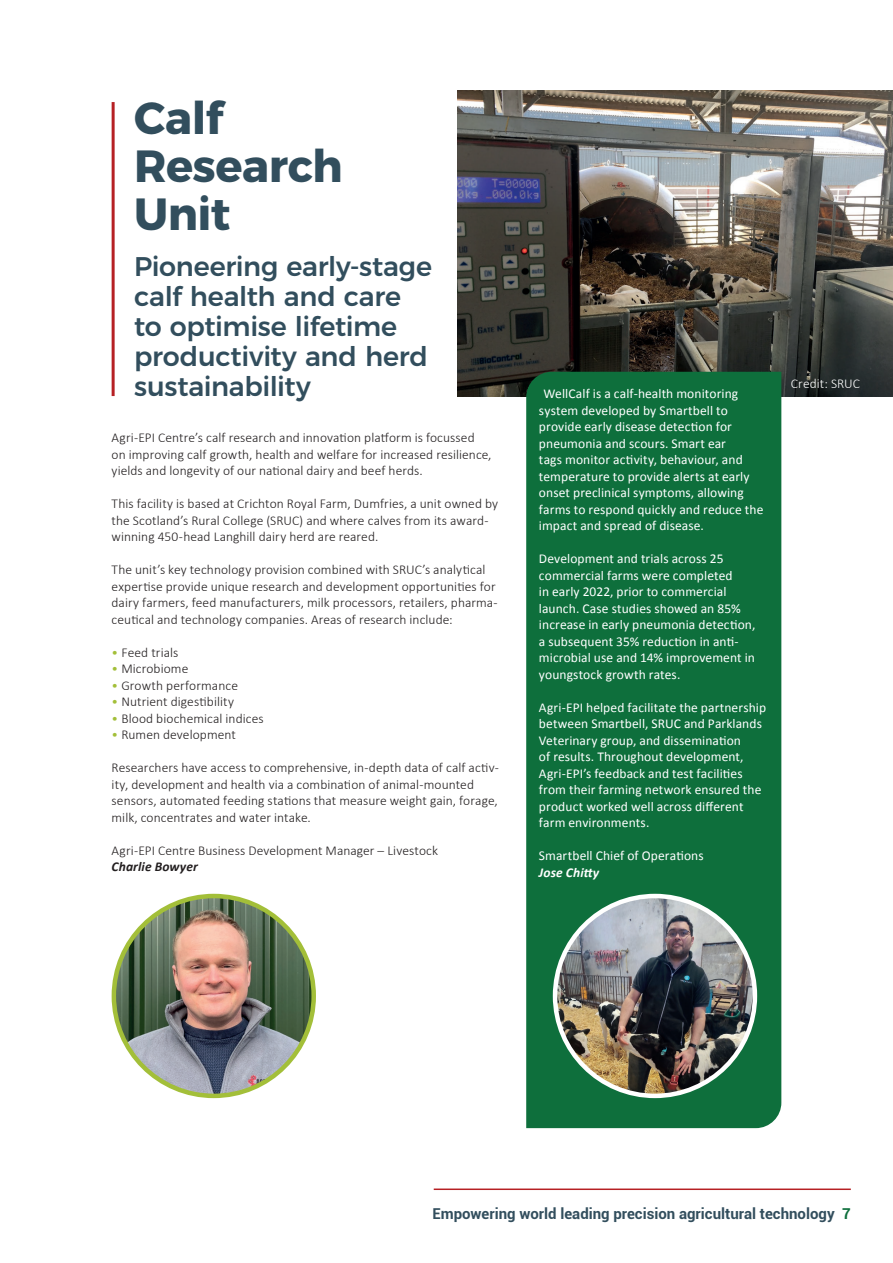
<style>
.page{position:relative;width:893px;height:1263px;background:#fff}
.page>*{position:absolute;margin:0;border:0;box-sizing:border-box;transform-origin:0 0}
.t1{font:700 45px "Montserrat";letter-spacing:-.01em;color:#324e5d}
.t2{font:500 27px/30px "Montserrat";letter-spacing:-.01em;color:#324e5d}
.t3{font:700 15px "Roboto";color:#324e5d}
.t4{font:300 13.5px/16.5px "Calibri";letter-spacing:.005em;color:#231f20}
.t5{font:13.5px/16.5px "Calibri";letter-spacing:.005em;color:#fff}
.t6{font:italic 700 13.5px "Calibri";letter-spacing:.01em;color:#231f20}
.t7{font:300 13.5px "Calibri";letter-spacing:.005em;color:#fff}
.t8{font:italic 700 13.5px "Calibri";letter-spacing:.01em;color:#fff}
.s1{color:#a3bf39}
.s2{color:#0e6f3c}
</style>
<div class="page">
<hr style="left:434px;top:1188px;width:417px;height:2px;background:#b62024">
<img style="left:457px;top:90px;width:436px;height:306px">
<img style="left:114px;top:896px;width:200px;height:200px;border-radius:100px">
<div style="left:112px;top:894px;width:204px;height:204px;border:4px solid #a3bf39;border-radius:50%"></div>
<hr style="left:112px;top:102px;width:3px;height:294px;background:#b62024">
<div style="left:526px;top:372px;width:255px;height:756px;background:#0e6f3c"></div>
<img style="left:556px;top:896px;width:199px;height:200px">
<div style="left:553px;top:894px;width:204px;height:204px;border:4px solid #fff;border-radius:50%"></div>
<p class="t1" style="left:134px;top:81px;width:90px">Calf</p>
<p class="t1" style="left:134px;top:129px;width:210px">Research</p>
<p class="t1" style="left:134px;top:177px;width:98px">Unit</p>
<p class="t2" style="left:134px;top:249px;width:299px">Pioneering early-stage calf health and care to optimise lifetime productivity and herd sustainability</p>
<p class="t4" style="left:112px;top:429px;width:381px">Agri-EPI Centre’s calf research and innovation platform is focussed on improving calf growth, health and welfare for increased resilience, yields and longevity of our national dairy and beef herds.</p>
<p class="t4" style="left:112px;top:495px;width:388px">This facility is based at Crichton Royal Farm, Dumfries, a unit owned by the Scotland’s Rural College (SRUC) and where calves from its award&shy;winning 450-head Langhill dairy herd are reared.</p>
<p class="t4" style="left:112px;top:561px;width:388px">The unit’s key technology provision combined with SRUC’s analytical expertise provide unique research and development opportunities for dairy farmers, feed manufacturers, milk processors, retailers, pharma&shy;ceutical and technology companies. Areas of research include:</p>
<p class="t4" style="left:112px;top:644px;width:68px"><span class="s1">•</span> Feed trials</p>
<p class="t4" style="left:112px;top:660px;width:78px"><span class="s1">•</span> Microbiome</p>
<p class="t4" style="left:112px;top:677px;width:128px"><span class="s1">•</span> Growth performance</p>
<p class="t4" style="left:112px;top:693px;width:124px"><span class="s1">•</span> Nutrient digestibility</p>
<p class="t4" style="left:112px;top:710px;width:154px"><span class="s1">•</span> Blood biochemical indices</p>
<p class="t4" style="left:112px;top:726px;width:126px"><span class="s1">•</span> Rumen development</p>
<p class="t4" style="left:112px;top:759px;width:389px">Researchers have access to comprehensive, in-depth data of calf activ&shy;ity, development and health via a combination of animal-mounted sensors, automated feeding stations that measure weight gain, forage, milk, concentrates and water intake.</p>
<p class="t4" style="left:112px;top:842px;width:328px">Agri-EPI Centre Business Development Manager – Livestock</p>
<p class="t6" style="left:112px;top:858px;width:88px">Charlie Bowyer</p>
<p class="t5" style="left:539px;top:386px;width:226px;text-indent:4px">WellCalf is a calf-health monitoring system developed by Smartbell to provide early disease detection for pneumonia and scours. Smart ear<br>tags monitor activity, behaviour, and temperature to provide alerts at early onset preclinical symptoms, allowing farms to respond quickly and reduce the impact and spread of disease.</p>
<p class="t5" style="left:539px;top:551px;width:218px">Development and trials across 25 commercial farms were completed<br>in early 2022, prior to commercial launch. Case studies showed an 85% increase in early pneumonia detection, a subsequent 35% reduction in anti&shy;microbial use and 14% improvement in youngstock growth rates.</p>
<p class="t5" style="left:539px;top:699px;width:229px">Agri-EPI helped facilitate the partnership between Smartbell, SRUC and Parklands Veterinary group, and dissemination<br>of results. Throughout development, Agri-EPI’s feedback and test facilities from their farming network ensured the product worked well across different farm environments.</p>
<p class="t5" style="left:539px;top:848px;width:166px">Smartbell Chief of Operations</p>
<p class="t8" style="left:539px;top:864px;width:62px">Jose Chitty</p>
<p class="t7" style="left:791px;top:375px;width:71px">Credit: SRUC</p>
<p class="t3" style="left:432px;top:1203px;width:420px">Empowering world leading precision agricultural technology <span class="s2">7</span></p>
</div>
